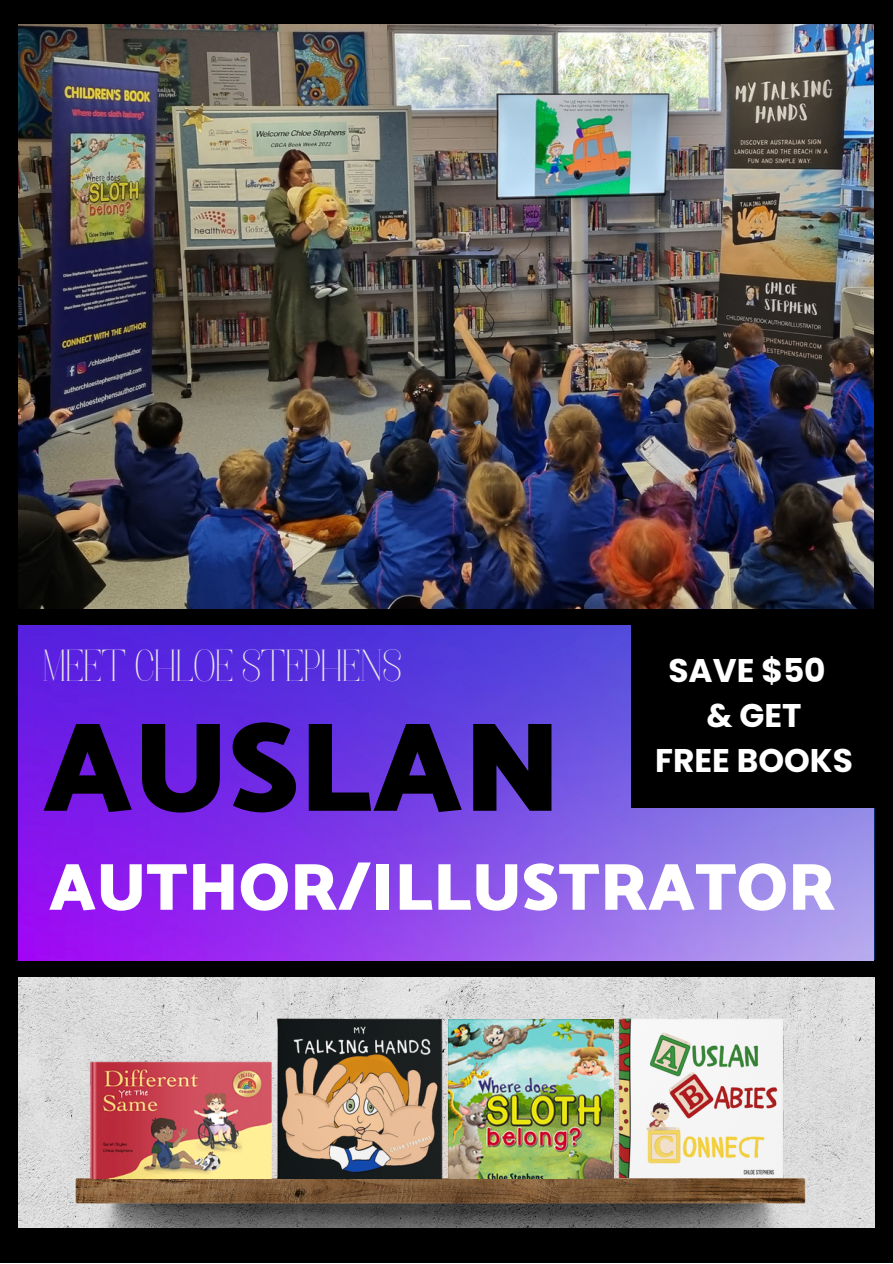
<style>
.page{position:relative;width:893px;height:1264px;background:#fff}
.page>*{position:absolute;margin:0;border:0;box-sizing:border-box;transform-origin:0 0}
.t1{font:900 127.5px "Catamaran";color:#000}
.t2{font:900 66.9px "Catamaran";color:#fff}
.t3{font:44.7px "Joliet";color:#e8e8e8}
.t4{font:700 32.85px "Poppins";color:#fff}
</style>
<div class="page">
<div style="left:0;top:0;width:892px;height:1262px;background:#000"></div>
<img style="left:19px;top:25px;width:854px;height:583px">
<img style="left:19px;top:625px;width:854px;height:335px">
<img style="left:19px;top:977px;width:855px;height:250px">
<img style="left:18px;top:981px;width:364px;height:197px">
<div style="left:630px;top:625px;width:244px;height:182px;background:#000"></div>
<img style="left:239px;top:988px;width:241px;height:190px">
<img style="left:448px;top:1019px;width:165px;height:159px">
<img style="left:575px;top:1008px;width:234px;height:169px">
<p class="t3" style="left:42px;top:638px;width:360px">MEET CHLOE STEPHENS</p>
<p class="t1" style="left:42px;top:670px;width:521px">AUSLAN</p>
<p class="t4" style="left:668px;top:647px;width:159px">SAVE $50</p>
<p class="t4" style="left:706px;top:692px;width:97px">&amp; GET</p>
<p class="t4" style="left:655px;top:737px;width:199px">FREE BOOKS</p>
<p class="t2" style="left:49px;top:836px;width:788px">AUTHOR/ILLUSTRATOR</p>
</div>
